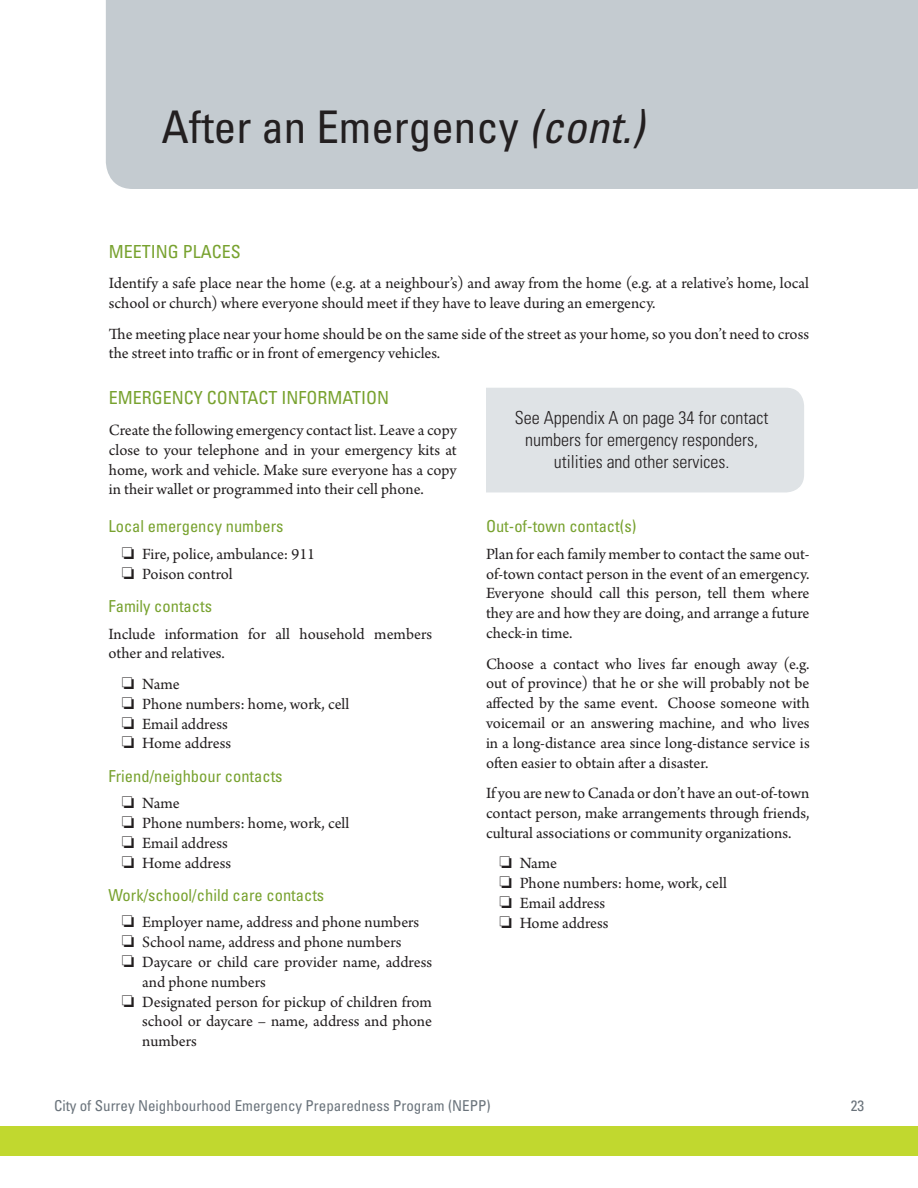
<style>
.page{position:relative;width:918px;height:1188px;background:#fff}
.page>*{position:absolute;margin:0;border:0;box-sizing:border-box;transform-origin:0 0}
.t1{font:condensed 45px "Univers";color:#231f20}
.t2{font:300 condensed 18px/21.6px "Univers";color:#231f20;text-align:center}
.t3{font:condensed 18px "Univers";color:#78a22f}
.t4{font:16.5px/19.8px "Arno Pro";color:#231f20}
.t5{font:condensed 16.5px "Univers";color:#78a22f}
.t6{font:condensed 15px "Univers";color:#6a737b}
.s1{font-style:italic}
</style>
<div class="page">
<div style="left:106px;top:0;width:812px;height:189px;background:#c4cbd0"></div>
<div style="left:0;top:1126px;width:918px;height:30px;background:#c1d82f"></div>
<div style="left:486px;top:388px;width:318px;height:104px;background:#dfe3e6"></div>
<h1 class="t1" style="left:161px;top:111px;width:484px">After an Emergency <span class="s1">(cont.)</span></h1>
<p class="t3" style="left:109px;top:245px;width:134px">MEETING PLACES</p>
<p class="t4" style="left:109px;top:274px;width:702px">Identify a safe place near the home (e.g. at a neighbour’s) and away from the home (e.g. at a relative’s home, local school or church) where everyone should meet if they have to leave during an emergency.</p>
<p class="t4" style="left:109px;top:325px;width:702px">The meeting place near your home should be on the same side of the street as your home, so you don’t need to cross the street into traffic or in front of emergency vehicles.</p>
<p class="t3" style="left:109px;top:391px;width:282px">EMERGENCY CONTACT INFORMATION</p>
<p class="t4" style="left:109px;top:421px;width:349px;text-align:justify">Create the following emergency contact list. Leave a copy close to your telephone and in your emergency kits at home, work and vehicle. Make sure everyone has a copy in their wallet or programmed into their cell phone.</p>
<p class="t5" style="left:108px;top:520px;width:177px">Local emergency numbers</p>
<p class="t4" style="left:122px;top:545px;width:195px">❏ Fire, police, ambulance: 911 ❏ Poison control</p>
<p class="t5" style="left:108px;top:600px;width:105px">Family contacts</p>
<p class="t4" style="left:108px;top:625px;width:325px">Include information for all household members other and relatives.</p>
<p class="t4" style="left:122px;top:675px;width:229px">❏ Name<br>❏ Phone numbers: home, work, cell ❏ Email address<br>❏ Home address</p>
<p class="t5" style="left:108px;top:770px;width:176px">Friend/neighbour contacts</p>
<p class="t4" style="left:122px;top:794px;width:229px">❏ Name<br>❏ Phone numbers: home, work, cell ❏ Email address<br>❏ Home address</p>
<p class="t5" style="left:108px;top:889px;width:217px">Work/school/child care contacts</p>
<p class="t4" style="left:122px;top:913px;width:299px">❏ Employer name, address and phone numbers</p>
<p class="t4" style="left:122px;top:933px;width:281px">❏ School name, address and phone numbers</p>
<p class="t4" style="left:122px;top:953px;width:312px">❏ Daycare or child care provider name, address</p>
<p class="t4" style="left:142px;top:973px;width:125px">and phone numbers</p>
<p class="t4" style="left:122px;top:993px;width:312px">❏ Designated person for pickup of children from</p>
<p class="t4" style="left:142px;top:1012px;width:291px">school or daycare – name, address and phone</p>
<p class="t4" style="left:142px;top:1032px;width:56px">numbers</p>
<p class="t2" style="left:515px;top:409px;width:255px">See Appendix A on page 34 for contact numbers for emergency responders, utilities and other services.</p>
<p class="t5" style="left:486px;top:520px;width:152px">Out-of-town contact(s)</p>
<p class="t4" style="left:486px;top:545px;width:325px;text-align:justify">Plan for each family member to contact the same out&shy;of-town contact person in the event of an emergency.<br>Everyone should call this person, tell them where they are and how they are doing, and arrange a future check-in time.</p>
<p class="t4" style="left:486px;top:655px;width:325px;text-align:justify">Choose a contact who lives far enough away (e.g. out of province) that he or she will probably not be affected by the same event. Choose someone with voicemail or an answering machine, and who lives in a long-distance area since long-distance service is often easier to obtain after a disaster.</p>
<p class="t4" style="left:486px;top:784px;width:325px;text-align:justify">If you are new to Canada or don’t have an out-of-town contact person, make arrangements through friends, cultural associations or community organizations.</p>
<p class="t4" style="left:500px;top:855px;width:229px">❏ Name<br>❏ Phone numbers: home, work, cell ❏ Email address<br>❏ Home address</p>
<p class="t6" style="left:54px;top:1100px;width:438px">City of Surrey Neighbourhood Emergency Preparedness Program (NEPP)</p>
<p class="t6" style="left:851px;top:1100px;width:15px">23</p>
</div>
